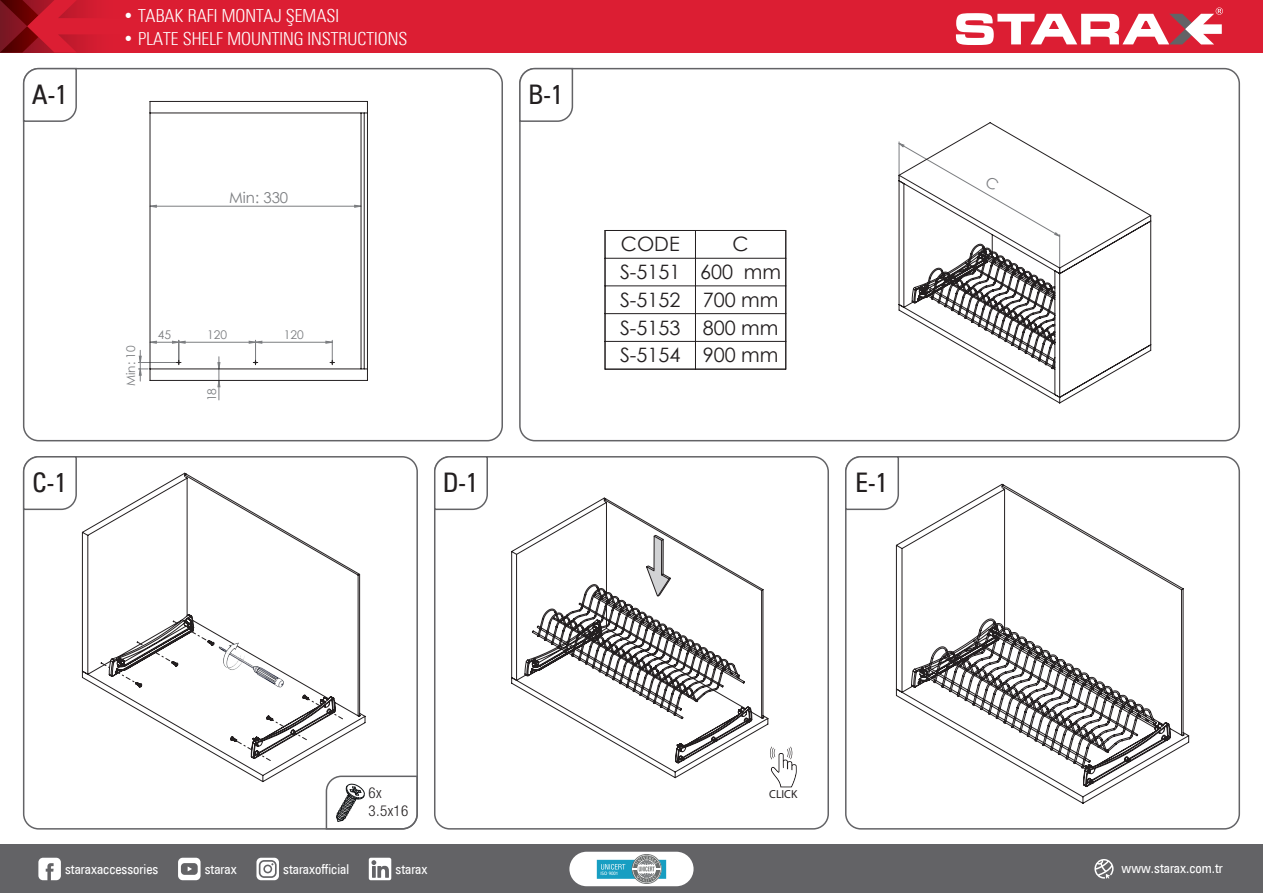
<style>
.page{position:relative;width:1263px;height:893px;background:#fff}
.page>*{position:absolute;margin:0;border:0;box-sizing:border-box;transform-origin:0 0}
.t1{font:condensed 27px "Zurich BT";color:#231f20}
.t2{font:19.8px/27.8px "Century Gothic";color:#231f20;text-align:justify}
.t3{font:300 condensed 18px "Zurich BT";color:#fff}
.t4{font:300 condensed 15px/18px "Helvetica Neue LT Pro";letter-spacing:.025em;color:#231f20}
.t5{font:15px "Century Gothic";color:#7c7e81}
.t6{font:condensed 13.65px "Zurich BT";color:#fff}
.t7{font:12px "Century Gothic";color:#7c7e81}
.t8{font:11.7px "Myriad Pro";color:#231f20}
.t9{font:4.65px "Trebuchet MS";color:#fff}
</style>
<div class="page">
<div style="left:0;top:0;width:247px;height:52px;background:#db1d32"></div>
<svg style="left:0;top:0;width:197px;height:53px"></svg>
<div style="left:241px;top:0;width:1022px;height:52px;background:#dc1e33"></div>
<div style="left:0;top:844px;width:1263px;height:48px;background:#636366"></div>
<div style="left:569px;top:851px;width:125px;height:35px;background:#fff;border-radius:17px"></div>
<svg style="left:956px;top:7px;width:267px;height:38px"></svg>
<svg style="left:38px;top:857px;width:23px;height:23px"></svg>
<svg style="left:178px;top:857px;width:23px;height:23px"></svg>
<svg style="left:256px;top:857px;width:23px;height:23px"></svg>
<svg style="left:1094px;top:859px;width:20px;height:20px"></svg>
<div style="left:23px;top:68px;width:480px;height:373px;border:2px solid #636366;border-radius:15px"></div>
<svg style="left:22px;top:67px;width:56px;height:56px"></svg>
<div style="left:519px;top:68px;width:721px;height:373px;border:2px solid #636366;border-radius:15px"></div>
<svg style="left:519px;top:67px;width:55px;height:56px"></svg>
<div style="left:23px;top:456px;width:395px;height:373px;border:2px solid #636366;border-radius:15px"></div>
<svg style="left:22px;top:456px;width:56px;height:55px"></svg>
<div style="left:434px;top:456px;width:395px;height:373px;border:2px solid #636366;border-radius:15px"></div>
<svg style="left:434px;top:456px;width:55px;height:55px"></svg>
<div style="left:845px;top:456px;width:395px;height:373px;border:2px solid #636366;border-radius:15px"></div>
<svg style="left:845px;top:456px;width:55px;height:55px"></svg>
<svg style="left:369px;top:857px;width:22px;height:23px"></svg>
<svg style="left:632px;top:854px;width:30px;height:30px"></svg>
<svg style="left:633px;top:854px;width:28px;height:29px"></svg>
<svg style="left:633px;top:855px;width:27px;height:27px"></svg>
<svg style="left:597px;top:856px;width:69px;height:25px"></svg>
<svg style="left:138px;top:340px;width:83px;height:60px"></svg>
<svg style="left:150px;top:101px;width:218px;height:280px"></svg>
<svg style="left:899px;top:122px;width:252px;height:281px"></svg>
<svg style="left:605px;top:231px;width:1px;height:138px"></svg>
<svg style="left:695px;top:231px;width:1px;height:138px"></svg>
<svg style="left:785px;top:231px;width:1px;height:138px"></svg>
<hr style="left:605px;top:230px;width:90px;height:1px;background:#231f20">
<hr style="left:605px;top:258px;width:90px;height:1px;background:#231f20">
<hr style="left:695px;top:230px;width:91px;height:1px;background:#231f20">
<hr style="left:695px;top:258px;width:91px;height:1px;background:#231f20">
<hr style="left:605px;top:285px;width:90px;height:1px;background:#231f20">
<hr style="left:695px;top:285px;width:91px;height:1px;background:#231f20">
<hr style="left:605px;top:313px;width:90px;height:1px;background:#231f20">
<hr style="left:695px;top:313px;width:91px;height:1px;background:#231f20">
<hr style="left:605px;top:341px;width:90px;height:1px;background:#231f20">
<hr style="left:695px;top:341px;width:91px;height:1px;background:#231f20">
<hr style="left:605px;top:369px;width:90px;height:1px;background:#231f20">
<hr style="left:695px;top:369px;width:91px;height:1px;background:#231f20">
<svg style="left:82px;top:472px;width:284px;height:310px"></svg>
<svg style="left:329px;top:711px;width:14px;height:8px"></svg>
<svg style="left:308px;top:698px;width:13px;height:8px"></svg>
<svg style="left:293px;top:731px;width:14px;height:9px"></svg>
<svg style="left:272px;top:719px;width:12px;height:8px"></svg>
<svg style="left:236px;top:740px;width:35px;height:21px"></svg>
<svg style="left:174px;top:621px;width:4px;height:3px"></svg>
<svg style="left:191px;top:631px;width:18px;height:10px"></svg>
<svg style="left:138px;top:642px;width:6px;height:4px"></svg>
<svg style="left:155px;top:652px;width:18px;height:10px"></svg>
<svg style="left:102px;top:662px;width:34px;height:21px"></svg>
<svg style="left:325px;top:774px;width:93px;height:56px"></svg>
<img style="left:218px;top:642px;width:66px;height:45px">
<svg style="left:511px;top:497px;width:257px;height:281px"></svg>
<svg style="left:646px;top:535px;width:25px;height:61px"></svg>
<svg style="left:770px;top:746px;width:27px;height:41px"></svg>
<svg style="left:896px;top:484px;width:293px;height:319px"></svg>
<svg style="left:899px;top:141px;width:161px;height:131px"></svg>
<h3 class="t3" style="left:123px;top:5px;width:217px">• TABAK RAFI MONTAJ ŞEMASI</h3>
<h3 class="t3" style="left:123px;top:27px;width:286px">• PLATE SHELF MOUNTING INSTRUCTIONS</h3>
<h1 class="t1" style="left:32px;top:78px;width:38px">A-1</h1>
<h1 class="t1" style="left:528px;top:78px;width:37px">B-1</h1>
<p class="t5" style="left:229px;top:187px;width:61px">Min: 330</p>
<p class="t7" style="left:122px;top:386px;width:42px;rotate:-90deg">Min: 10</p>
<p class="t7" style="left:158px;top:326px;width:15px">45</p>
<p class="t7" style="left:207px;top:326px;width:21px">120</p>
<p class="t7" style="left:284px;top:326px;width:21px">120</p>
<p class="t7" style="left:203px;top:401px;width:15px;rotate:-90deg">18</p>
<h2 class="t2" style="left:620px;top:230px;width:62px">CODE S-5151<br>S-5152<br>S-5153<br>S-5154</h2>
<h2 class="t2" style="left:700px;top:230px;width:83px;text-align:center">C<br>600 mm<br>700 mm<br>800 mm<br>900 mm</h2>
<h1 class="t1" style="left:32px;top:466px;width:36px">C-1</h1>
<h1 class="t1" style="left:443px;top:466px;width:37px">D-1</h1>
<h1 class="t1" style="left:856px;top:466px;width:34px">E-1</h1>
<p class="t4" style="left:369px;top:784px;width:41px">6x<br>3.5x16</p>
<p class="t8" style="left:769px;top:786px;width:30px">CLICK</p>
<p class="t6" style="left:65px;top:861px;width:95px">staraxaccessories</p>
<p class="t6" style="left:205px;top:861px;width:33px">starax</p>
<p class="t6" style="left:283px;top:861px;width:67px">staraxofficial</p>
<p class="t6" style="left:1122px;top:860px;width:103px">www.starax.com.tr</p>
<p class="t6" style="left:396px;top:861px;width:33px">starax</p>
<p class="t9" style="left:601px;top:871px;width:19px">ISO 9001</p>
</div>
